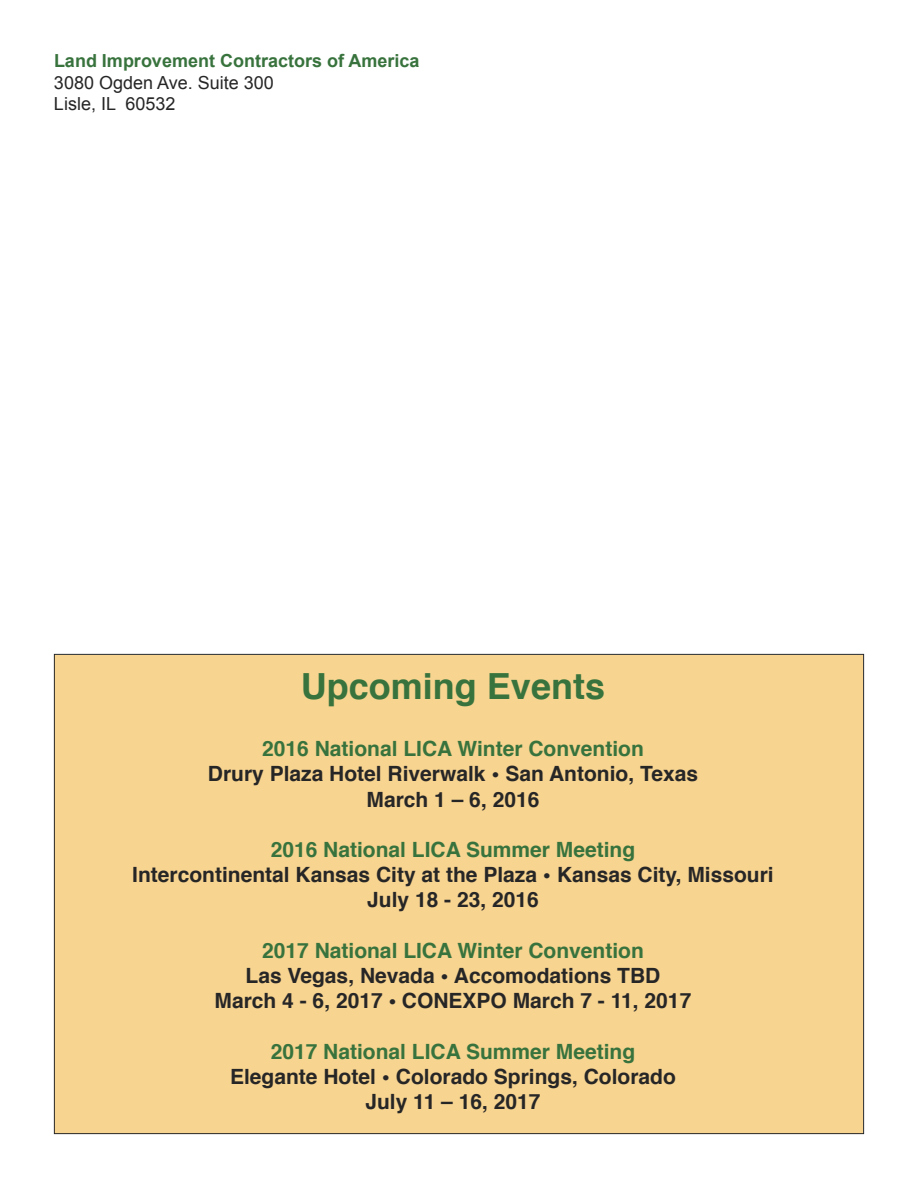
<style>
.page{position:relative;width:918px;height:1188px;background:#fff}
.page>*{position:absolute;margin:0;border:0;box-sizing:border-box;transform-origin:0 0}
.t1{font:700 36px "Helvetica";color:#38733d}
.t2{font:700 21px/25.2px "Helvetica";color:#272627;text-align:center}
.t3{font:700 18px "Arial";color:#38733d}
.t4{font:18px/21.6px "Arial";color:#272627}
.s1{color:#38733d}
.s2{font-family:"Georgia";font-weight:400}
</style>
<div class="page">
<div style="left:55px;top:655px;width:808px;height:478px;background:#f7d490"></div>
<p class="t3" style="left:54px;top:51px;width:367px">Land Improvement Contractors of America</p>
<p class="t4" style="left:54px;top:72px;width:221px">3080 Ogden Ave. Suite 300<br>Lisle, IL 60532</p>
<h1 class="t1" style="left:301px;top:671px;width:306px">Upcoming Events</h1>
<p class="t2" style="left:208px;top:738px;width:492px"><span class="s1">2016 National LICA Winter Convention<br></span>Drury Plaza Hotel Riverwalk <span class="s2">•</span> San Antonio, Texas<br>March 1 – 6, 2016</p>
<p class="t2" style="left:132px;top:839px;width:643px"><span class="s1">2016 National LICA Summer Meeting<br></span>Intercontinental Kansas City at the Plaza <span class="s2">•</span> Kansas City, Missouri<br>July 18 - 23, 2016</p>
<p class="t2" style="left:215px;top:939px;width:478px"><span class="s1">2017 National LICA Winter Convention<br></span>Las Vegas, Nevada <span class="s2">•</span> Accomodations TBD<br>March 4 - 6, 2017 <span class="s2">•</span> CONEXPO March 7 - 11, 2017</p>
<p class="t2" style="left:230px;top:1040px;width:447px"><span class="s1">2017 National LICA Summer Meeting<br></span>Elegante Hotel <span class="s2">•</span> Colorado Springs, Colorado<br>July 11 – 16, 2017</p>
</div>
